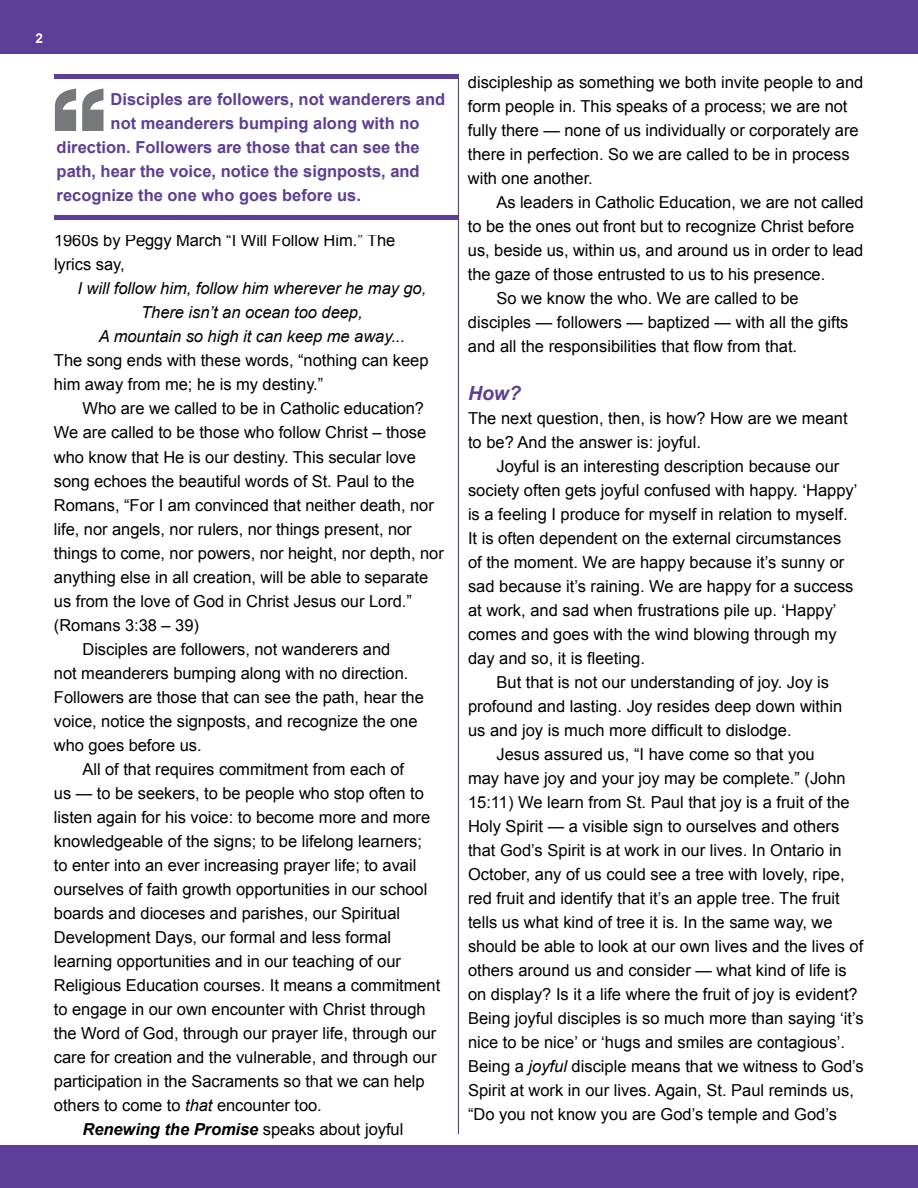
<style>
.page{position:relative;width:918px;height:1188px;background:#fff}
.page>*{position:absolute;margin:0;border:0;box-sizing:border-box;transform-origin:0 0}
.t1{font:700 153px "Myanmar Sangam MN";color:#77787b}
.t2{font:italic 700 19.5px "Arial";color:#5d3e98}
.t3{font:16.5px/24px "Arial";letter-spacing:-.005em;color:#000}
.t4{font:700 16.5px "Arial";color:#5d3e98}
.t5{font:italic 16.5px/24px "Arial";letter-spacing:-.005em;color:#000;text-align:center}
.t6{font:italic 700 16.5px "Arial";letter-spacing:-.005em;color:#000}
.t7{font:700 13.5px "Arial";color:#fff}
.s1{font-style:italic}
.s2{font-weight:400;font-style:normal}
</style>
<div class="page">
<div style="left:0;top:0;width:918px;height:54px;background:#5d3e98"></div>
<div style="left:0;top:1146px;width:918px;height:42px;background:#5d3e98"></div>
<hr style="left:458px;top:74px;width:1px;height:1060px;background:#5d3e98">
<div style="left:54px;top:74px;width:404px;height:5px;background:#5d3e98"></div>
<div style="left:54px;top:215px;width:404px;height:5px;background:#5d3e98"></div>
<p class="t7" style="left:36px;top:29px;width:9px">2</p>
<h1 class="t1" style="left:53px;top:53px;width:55px">“</h1>
<p class="t4" style="left:111px;top:88px;width:336px">Disciples are followers, not wanderers and</p>
<p class="t4" style="left:111px;top:112px;width:310px">not meanderers bumping along with no</p>
<p class="t4" style="left:57px;top:136px;width:365px">direction. Followers are those that can see the</p>
<p class="t4" style="left:57px;top:160px;width:365px">path, hear the voice, notice the signposts, and</p>
<p class="t4" style="left:57px;top:184px;width:306px">recognize the one who goes before us.</p>
<p class="t3" style="left:54px;top:229px;width:343px">1960s by Peggy March “I Will Follow Him.” The lyrics say,</p>
<p class="t5" style="left:78px;top:277px;width:350px">I will follow him, follow him wherever he may go,<br>There isn’t an ocean too deep,<br>A mountain so high it can keep me away...</p>
<p class="t3" style="left:54px;top:349px;width:376px">The song ends with these words, “nothing can keep him away from me; he is my destiny.”</p>
<p class="t3" style="left:82px;top:397px;width:343px">Who are we called to be in Catholic education?</p>
<p class="t3" style="left:54px;top:421px;width:374px">We are called to be those who follow Christ – those</p>
<p class="t3" style="left:54px;top:445px;width:363px">who know that He is our destiny. This secular love</p>
<p class="t3" style="left:54px;top:469px;width:362px">song echoes the beautiful words of St. Paul to the</p>
<p class="t3" style="left:54px;top:493px;width:381px">Romans, “For I am convinced that neither death, nor</p>
<p class="t3" style="left:54px;top:517px;width:359px">life, nor angels, nor rulers, nor things present, nor</p>
<p class="t3" style="left:54px;top:541px;width:391px">things to come, nor powers, nor height, nor depth, nor</p>
<p class="t3" style="left:54px;top:565px;width:376px">anything else in all creation, will be able to separate</p>
<p class="t3" style="left:54px;top:589px;width:359px">us from the love of God in Christ Jesus our Lord.”</p>
<p class="t3" style="left:54px;top:613px;width:146px">(Romans 3:38 – 39)</p>
<p class="t3" style="left:82px;top:637px;width:309px">Disciples are followers, not wanderers and</p>
<p class="t3" style="left:54px;top:661px;width:356px">not meanderers bumping along with no direction.</p>
<p class="t3" style="left:54px;top:685px;width:371px">Followers are those that can see the path, hear the</p>
<p class="t3" style="left:54px;top:709px;width:365px">voice, notice the signposts, and recognize the one</p>
<p class="t3" style="left:54px;top:733px;width:149px">who goes before us.</p>
<p class="t3" style="left:82px;top:757px;width:323px">All of that requires commitment from each of</p>
<p class="t3" style="left:54px;top:781px;width:371px">us — to be seekers, to be people who stop often to</p>
<p class="t3" style="left:54px;top:805px;width:378px">listen again for his voice: to become more and more</p>
<p class="t3" style="left:54px;top:829px;width:369px">knowledgeable of the signs; to be lifelong learners;</p>
<p class="t3" style="left:54px;top:853px;width:364px">to enter into an ever increasing prayer life; to avail</p>
<p class="t3" style="left:54px;top:877px;width:375px">ourselves of faith growth opportunities in our school</p>
<p class="t3" style="left:54px;top:901px;width:348px">boards and dioceses and parishes, our Spiritual</p>
<p class="t3" style="left:54px;top:925px;width:339px">Development Days, our formal and less formal</p>
<p class="t3" style="left:54px;top:949px;width:349px">learning opportunities and in our teaching of our</p>
<p class="t3" style="left:54px;top:973px;width:388px">Religious Education courses. It means a commitment</p>
<p class="t3" style="left:54px;top:997px;width:373px">to engage in our own encounter with Christ through</p>
<p class="t3" style="left:54px;top:1021px;width:384px">the Word of God, through our prayer life, through our</p>
<p class="t3" style="left:54px;top:1045px;width:384px">care for creation and the vulnerable, and through our</p>
<p class="t3" style="left:54px;top:1069px;width:372px">participation in the Sacraments so that we can help</p>
<p class="t3" style="left:54px;top:1093px;width:269px">others to come to <span class="s1">that</span> encounter too.</p>
<p class="t6" style="left:82px;top:1118px;width:322px">Renewing the Promise <span class="s2">speaks about joyful</span></p>
<p class="t3" style="left:468px;top:70px;width:397px">discipleship as something we both invite people to and form people in. This speaks of a process; we are not fully there — none of us individually or corporately are there in perfection. So we are called to be in process with one another.</p>
<p class="t3" style="left:496px;top:190px;width:369px">As leaders in Catholic Education, we are not called</p>
<p class="t3" style="left:468px;top:214px;width:388px">to be the ones out front but to recognize Christ before</p>
<p class="t3" style="left:468px;top:238px;width:397px">us, beside us, within us, and around us in order to lead</p>
<p class="t3" style="left:468px;top:262px;width:359px">the gaze of those entrusted to us to his presence.</p>
<p class="t3" style="left:496px;top:286px;width:304px">So we know the who. We are called to be</p>
<p class="t3" style="left:468px;top:310px;width:382px">disciples — followers — baptized — with all the gifts</p>
<p class="t3" style="left:468px;top:334px;width:331px">and all the responsibilities that flow from that.</p>
<p class="t2" style="left:468px;top:380px;width:55px">How?</p>
<p class="t3" style="left:468px;top:406px;width:381px">The next question, then, is how? How are we meant to be? And the answer is: joyful.</p>
<p class="t3" style="left:496px;top:454px;width:344px">Joyful is an interesting description because our</p>
<p class="t3" style="left:468px;top:478px;width:391px">society often gets joyful confused with happy. ‘Happy’</p>
<p class="t3" style="left:468px;top:502px;width:381px">is a feeling I produce for myself in relation to myself.</p>
<p class="t3" style="left:468px;top:526px;width:375px">It is often dependent on the external circumstances</p>
<p class="t3" style="left:468px;top:550px;width:378px">of the moment. We are happy because it’s sunny or</p>
<p class="t3" style="left:468px;top:574px;width:387px">sad because it’s raining. We are happy for a success</p>
<p class="t3" style="left:468px;top:598px;width:370px">at work, and sad when frustrations pile up. ‘Happy’</p>
<p class="t3" style="left:468px;top:622px;width:370px">comes and goes with the wind blowing through my</p>
<p class="t3" style="left:468px;top:646px;width:179px">day and so, it is fleeting.</p>
<p class="t3" style="left:496px;top:670px;width:334px">But that is not our understanding of joy. Joy is</p>
<p class="t3" style="left:468px;top:694px;width:376px">profound and lasting. Joy resides deep down within</p>
<p class="t3" style="left:468px;top:718px;width:325px">us and joy is much more difficult to dislodge.</p>
<p class="t3" style="left:496px;top:742px;width:320px">Jesus assured us, “I have come so that you</p>
<p class="t3" style="left:468px;top:766px;width:379px">may have joy and your joy may be complete.” (John</p>
<p class="t3" style="left:468px;top:790px;width:383px">15:11) We learn from St. Paul that joy is a fruit of the</p>
<p class="t3" style="left:468px;top:814px;width:373px">Holy Spirit — a visible sign to ourselves and others</p>
<p class="t3" style="left:468px;top:838px;width:375px">that God’s Spirit is at work in our lives. In Ontario in</p>
<p class="t3" style="left:468px;top:862px;width:378px">October, any of us could see a tree with lovely, ripe,</p>
<p class="t3" style="left:468px;top:886px;width:373px">red fruit and identify that it’s an apple tree. The fruit</p>
<p class="t3" style="left:468px;top:910px;width:366px">tells us what kind of tree it is. In the same way, we</p>
<p class="t3" style="left:468px;top:934px;width:397px">should be able to look at our own lives and the lives of</p>
<p class="t3" style="left:468px;top:958px;width:380px">others around us and consider — what kind of life is</p>
<p class="t3" style="left:468px;top:982px;width:391px">on display? Is it a life where the fruit of joy is evident?</p>
<p class="t3" style="left:468px;top:1006px;width:397px">Being joyful disciples is so much more than saying ‘it’s</p>
<p class="t3" style="left:468px;top:1030px;width:379px">nice to be nice’ or ‘hugs and smiles are contagious’.</p>
<p class="t3" style="left:468px;top:1054px;width:397px">Being a <span class="s1">joyful</span> disciple means that we witness to God’s</p>
<p class="t3" style="left:468px;top:1078px;width:388px">Spirit at work in our lives. Again, St. Paul reminds us,</p>
<p class="t3" style="left:468px;top:1102px;width:371px">“Do you not know you are God’s temple and God’s</p>
</div>
